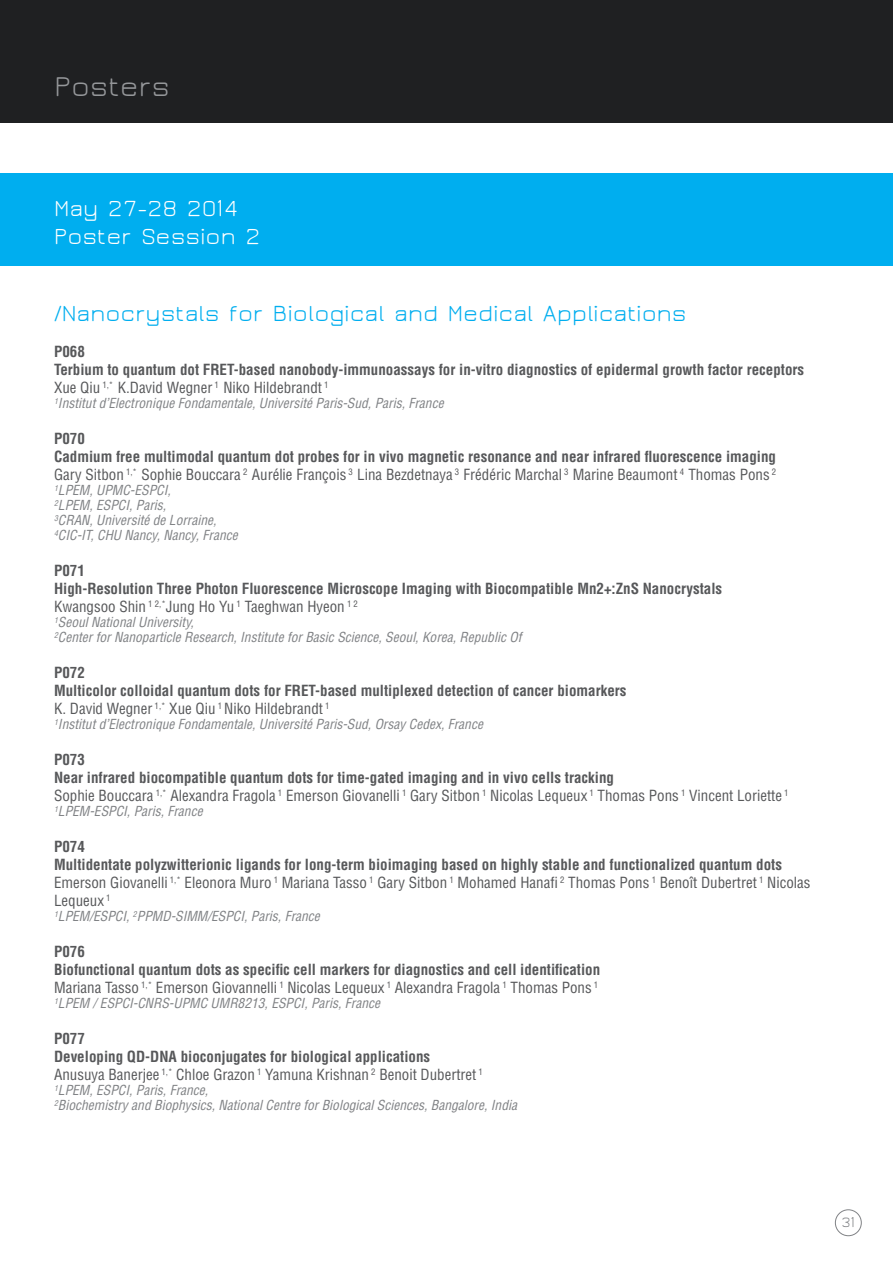
<style>
.page{position:relative;width:893px;height:1263px;background:#fff}
.page>*{position:absolute;margin:0;border:0;box-sizing:border-box;transform-origin:0 0}
.t1{font:30px "Jura";color:#95979a}
.t2{font:24px "Jura";color:#00aeef}
.t3{font:24px/28.8px "Jura";color:#fff}
.t4{font:700 condensed 15px/18px "Helvetica LT Std";color:#57585a}
.t5{font:condensed 15px/18px "Helvetica LT Std";color:#57585a}
.t6{font:15px "Jura";color:#808285}
.t7{font:italic condensed 13.5px/15px "Helvetica LT Std";color:#808285}
.s1{font-weight:400}
.s2{font-weight:700}
</style>
<div class="page">
<div style="left:0;top:0;width:893px;height:123px;background:#1f2022"></div>
<div style="left:0;top:173px;width:893px;height:93px;background:#00aeef"></div>
<div style="left:835px;top:1209px;width:27px;height:27px;border:1px solid #808285;border-radius:50%"></div>
<h1 class="t1" style="left:54px;top:72px;width:117px">Posters</h1>
<h2 class="t3" style="left:54px;top:194px;width:208px">May 27-28 2014<br>Poster Session 2</h2>
<h2 class="t2" style="left:54px;top:302px;width:634px">/Nanocrystals for Biological and Medical Applications</h2>
<p class="t4" style="left:54px;top:343px;width:752px">P068<br>Terbium to quantum dot FRET-based nanobody-immunoassays for in-vitro diagnostics of epidermal growth factor receptors<br><span class="s1">Xue Qiu</span> <sup>1,*</sup> <span class="s1">K.David Wegner</span> <sup>1</sup> <span class="s1">Niko Hildebrandt</span> <sup>1</sup></p>
<p class="t7" style="left:54px;top:396px;width:391px"><sup>1</sup>Institut d’Electronique Fondamentale, Université Paris-Sud, Paris, France</p>
<p class="t4" style="left:54px;top:430px;width:724px">P070<br>Cadmium free multimodal quantum dot probes for in vivo magnetic resonance and near infrared fluorescence imaging<br><span class="s1">Gary Sitbon</span> <sup>1,*</sup> <span class="s1">Sophie Bouccara</span> <sup>2</sup> <span class="s1">Aurélie François</span> <sup>3</sup> <span class="s1">Lina Bezdetnaya</span> <sup>3</sup> <span class="s1">Frédéric Marchal</span> <sup>3</sup> <span class="s1">Marine Beaumont</span> <sup>4</sup> <span class="s1">Thomas Pons</span> <sup>2</sup></p>
<p class="t7" style="left:54px;top:483px;width:185px"><sup>1</sup>LPEM, UPMC-ESPCI,<br><sup>2</sup>LPEM, ESPCI, Paris,<br><sup>3</sup>CRAN, Université de Lorraine,<br><sup>4</sup>CIC-IT, CHU Nancy, Nancy, France</p>
<p class="t4" style="left:54px;top:562px;width:670px">P071<br>High-Resolution Three Photon Fluorescence Microscope Imaging with Biocompatible Mn2+:ZnS Nanocrystals<br><span class="s1">Kwangsoo Shin</span> <sup>1</sup> <sup>2,*</sup><span class="s1">Jung Ho Yu</span> <sup>1</sup> <span class="s1">Taeghwan Hyeon</span> <sup>1</sup> <sup>2</sup></p>
<p class="t7" style="left:54px;top:615px;width:469px"><sup>1</sup>Seoul National University,<br><sup>2</sup>Center for Nanoparticle Research, Institute for Basic Science, Seoul, Korea, Republic Of</p>
<p class="t4" style="left:54px;top:664px;width:574px">P072<br>Multicolor colloidal quantum dots for FRET-based multiplexed detection of cancer biomarkers<br><span class="s1">K. David Wegner</span> <sup>1,*</sup> <span class="s1">Xue Qiu</span> <sup>1</sup> <span class="s1">Niko Hildebrandt</span> <sup>1</sup></p>
<p class="t7" style="left:54px;top:717px;width:431px"><sup>1</sup>Institut d’Electronique Fondamentale, Université Paris-Sud, Orsay Cedex, France</p>
<p class="t5" style="left:54px;top:751px;width:736px"><span class="s2">P073<br>Near infrared biocompatible quantum dots for time-gated imaging and in vivo cells tracking<br></span>Sophie Bouccara <sup>1,*</sup> Alexandra Fragola <sup>1</sup> Emerson Giovanelli <sup>1</sup> Gary Sitbon <sup>1</sup> Nicolas Lequeux <sup>1</sup> Thomas Pons <sup>1</sup> Vincent Loriette <sup>1</sup></p>
<p class="t7" style="left:54px;top:804px;width:150px"><sup>1</sup>LPEM-ESPCI, Paris, France</p>
<p class="t4" style="left:54px;top:838px;width:758px">P074<br>Multidentate polyzwitterionic ligands for long-term bioimaging based on highly stable and functionalized quantum dots <span class="s1">Emerson Giovanelli</span> <sup>1,*</sup> <span class="s1">Eleonora Muro</span> <sup>1</sup> <span class="s1">Mariana Tasso</span> <sup>1</sup> <span class="s1">Gary Sitbon</span> <sup>1</sup> <span class="s1">Mohamed Hanafi</span> <sup>2</sup> <span class="s1">Thomas Pons</span> <sup>1</sup> <span class="s1">Benoît Dubertret</span> <sup>1</sup> <span class="s1">Nicolas Lequeux</span> <sup>1</sup></p>
<p class="t7" style="left:54px;top:909px;width:267px"><sup>1</sup>LPEM/ESPCI, <sup>2</sup>PPMD-SIMM/ESPCI, Paris, France</p>
<p class="t4" style="left:54px;top:943px;width:548px">P076<br>Biofunctional quantum dots as specific cell markers for diagnostics and cell identification<br><span class="s1">Mariana Tasso</span> <sup>1,*</sup> <span class="s1">Emerson Giovannelli</span> <sup>1</sup> <span class="s1">Nicolas Lequeux</span> <sup>1</sup> <span class="s1">Alexandra Fragola</span> <sup>1</sup> <span class="s1">Thomas Pons</span> <sup>1</sup></p>
<p class="t7" style="left:54px;top:996px;width:328px"><sup>1</sup>LPEM / ESPCI-CNRS-UPMC UMR8213, ESPCI, Paris, France</p>
<p class="t4" style="left:54px;top:1030px;width:430px">P077<br>Developing QD-DNA bioconjugates for biological applications<br><span class="s1">Anusuya Banerjee</span> <sup>1,*</sup> <span class="s1">Chloe Grazon</span> <sup>1</sup> <span class="s1">Yamuna Krishnan</span> <sup>2</sup> <span class="s1">Benoit Dubertret</span> <sup>1</sup></p>
<p class="t7" style="left:54px;top:1083px;width:465px"><sup>1</sup>LPEM, ESPCI, Paris, France,<br><sup>2</sup>Biochemistry and Biophysics, National Centre for Biological Sciences, Bangalore, India</p>
<p class="t6" style="left:841px;top:1215px;width:15px">31</p>
</div>
